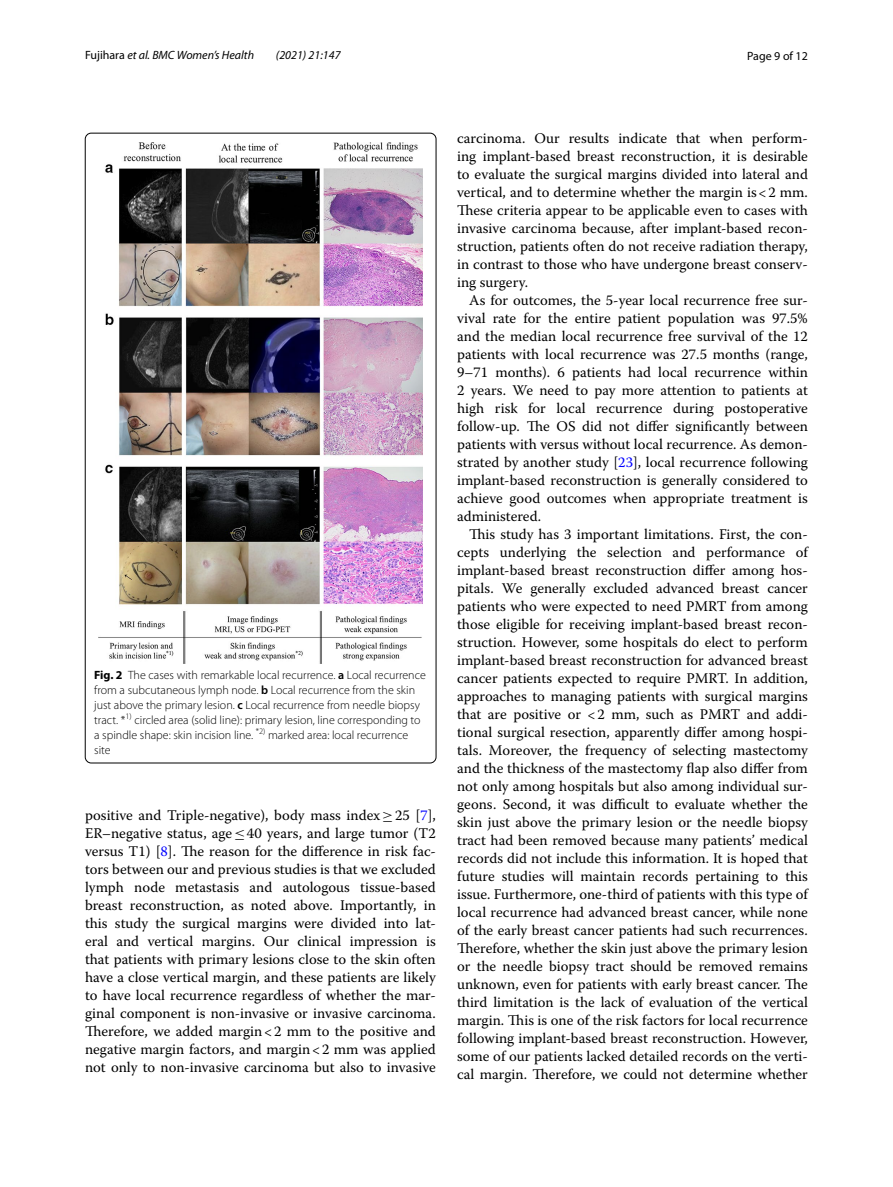
<style>
.page{position:relative;width:893px;height:1187px;background:#fff}
.page>*{position:absolute;margin:0;border:0;box-sizing:border-box;transform-origin:0 0}
.t1{font:14.7px/18px "Warnock Pro";color:#000;text-align:justify}
.t2{font:300 12px/15px "Myriad Pro";color:#000}
.t3{font:italic 12px "Myriad Pro";color:#000}
.t4{font:12px "Myriad Pro";color:#000}
.s1{font-style:normal}
.s2{font-weight:700}
.s3{font-weight:600}
.s4{font-family:"MTSY"}
.s5{color:#00f}
</style>
<div class="page">
<img style="left:99px;top:142px;width:323px;height:521px">
<p class="t3" style="left:85px;top:48px;width:171px"><span class="s1">Fujihara</span> et al. BMC Women’s Health</p>
<p class="t3" style="left:276px;top:48px;width:66px">(2021) 21:147</p>
<p class="t4" style="left:747px;top:48px;width:62px">Page 9 of 12</p>
<p class="t2" style="left:94px;top:667px;width:333px"><span class="s2">Fig. 2</span> The cases with remarkable local recurrence. <span class="s3">a</span> Local recurrence from a subcutaneous lymph node. <span class="s3">b</span> Local recurrence from the skin just above the primary lesion. <span class="s3">c</span> Local recurrence from needle biopsy tract. *<sup>1)</sup> circled area (solid line): primary lesion, line corresponding to a spindle shape: skin incision line. <sup>*2)</sup> marked area: local recurrence site</p>
<p class="t1" style="left:85px;top:806px;width:352px">positive and Triple-negative), body mass index<span class="s4">≥</span>25 [<span class="s5">7</span>], ER–negative status, age<span class="s4">≤</span>40 years, and large tumor (T2 versus T1) [<span class="s5">8</span>]. The reason for the difference in risk fac&shy;tors between our and previous studies is that we excluded lymph node metastasis and autologous tissue-based breast reconstruction, as noted above. Importantly, in this study the surgical margins were divided into lat&shy;eral and vertical margins. Our clinical impression is that patients with primary lesions close to the skin often have a close vertical margin, and these patients are likely to have local recurrence regardless of whether the mar&shy;ginal component is non-invasive or invasive carcinoma.<br>Therefore, we added margin&lt;2 mm to the positive and negative margin factors, and margin&lt;2 mm was applied not only to non-invasive carcinoma but also to invasive</p>
<p class="t1" style="left:457px;top:128px;width:352px">carcinoma. Our results indicate that when perform&shy;ing implant-based breast reconstruction, it is desirable to evaluate the surgical margins divided into lateral and vertical, and to determine whether the margin is&lt;2 mm.<br>These criteria appear to be applicable even to cases with invasive carcinoma because, after implant-based recon&shy;struction, patients often do not receive radiation therapy, in contrast to those who have undergone breast conserv&shy;ing surgery.</p>
<p class="t1" style="left:457px;top:290px;width:352px;text-indent:12px">As for outcomes, the 5-year local recurrence free sur&shy;vival rate for the entire patient population was 97.5% and the median local recurrence free survival of the 12 patients with local recurrence was 27.5 months (range, 9–71 months). 6 patients had local recurrence within 2 years. We need to pay more attention to patients at high risk for local recurrence during postoperative follow-up. The OS did not differ significantly between patients with versus without local recurrence. As demon&shy;strated by another study [<span class="s5">23</span>], local recurrence following implant-based reconstruction is generally considered to achieve good outcomes when appropriate treatment is administered.</p>
<p class="t1" style="left:457px;top:524px;width:352px;text-indent:12px">This study has 3 important limitations. First, the con&shy;cepts underlying the selection and performance of implant-based breast reconstruction differ among hos&shy;pitals. We generally excluded advanced breast cancer patients who were expected to need PMRT from among those eligible for receiving implant-based breast recon&shy;struction. However, some hospitals do elect to perform implant-based breast reconstruction for advanced breast cancer patients expected to require PMRT. In addition, approaches to managing patients with surgical margins that are positive or &lt;2 mm, such as PMRT and addi&shy;tional surgical resection, apparently differ among hospi&shy;tals. Moreover, the frequency of selecting mastectomy and the thickness of the mastectomy flap also differ from not only among hospitals but also among individual sur&shy;geons. Second, it was difficult to evaluate whether the skin just above the primary lesion or the needle biopsy tract had been removed because many patients’ medical records did not include this information. It is hoped that future studies will maintain records pertaining to this issue. Furthermore, one-third of patients with this type of local recurrence had advanced breast cancer, while none of the early breast cancer patients had such recurrences.<br>Therefore, whether the skin just above the primary lesion or the needle biopsy tract should be removed remains unknown, even for patients with early breast cancer. The third limitation is the lack of evaluation of the vertical margin. This is one of the risk factors for local recurrence following implant-based breast reconstruction. However, some of our patients lacked detailed records on the verti&shy;cal margin. Therefore, we could not determine whether</p>
</div>
